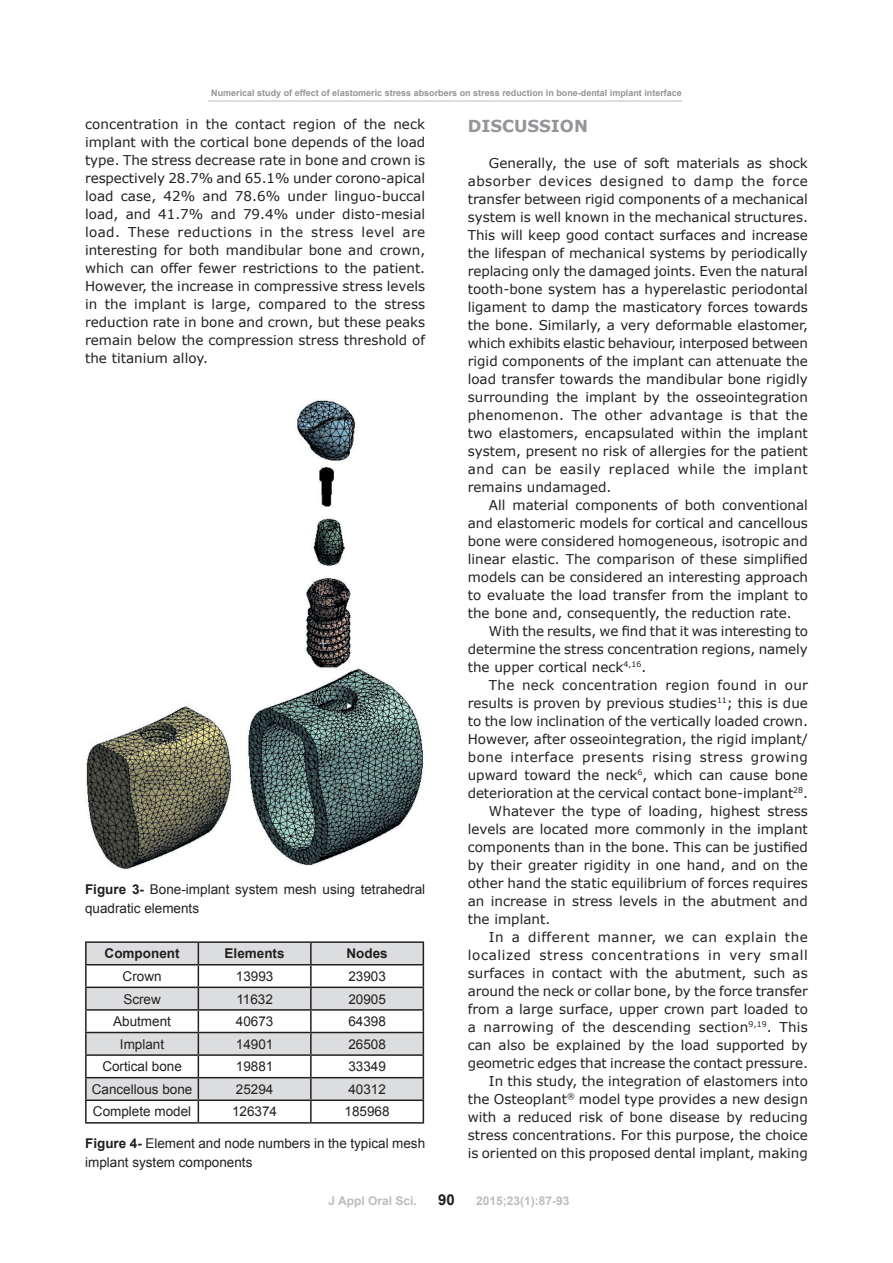
<style>
.page{position:relative;width:893px;height:1263px;background:#fff}
.page>*{position:absolute;margin:0;border:0;box-sizing:border-box;transform-origin:0 0}
.t1{font:700 16.5px "Verdana";color:#939598}
.t2{font:700 15px "Arial";color:#231f20}
.t3{font:13.5px/18px "Verdana";color:#231f20;text-align:justify}
.t4{font:13.5px/19.5px "Arial";color:#231f20}
.t5{font:13.5px "Verdana";letter-spacing:.02em;color:#231f20}
.t6{font:13.5px "Verdana";letter-spacing:.04em;color:#231f20}
.t7{font:13.5px "Verdana";letter-spacing:.05em;color:#231f20}
.t8{font:700 13.5px "Arial";color:#231f20}
.t9{font:700 12px "Arial";color:#bcbdc0}
.t10{font:700 9px "Arial";color:#939598}
.s1{font-weight:700}
</style>
<div class="page">
<hr style="left:208px;top:100px;width:474px;height:1px;background:#dcdddf">
<svg style="left:87px;top:943px;width:336px;height:156px;fill:#dcdddf"></svg>
<hr style="left:85px;top:941px;width:113px;height:2px;background:#231f20">
<hr style="left:85px;top:943px;width:2px;height:21px;background:#231f20">
<hr style="left:198px;top:941px;width:113px;height:2px;background:#231f20">
<hr style="left:311px;top:941px;width:113px;height:2px;background:#231f20">
<hr style="left:310px;top:943px;width:2px;height:21px;background:#231f20">
<hr style="left:85px;top:964px;width:113px;height:1px;background:#231f20">
<hr style="left:85px;top:965px;width:2px;height:21px;background:#231f20">
<hr style="left:198px;top:964px;width:113px;height:1px;background:#231f20">
<hr style="left:311px;top:964px;width:113px;height:1px;background:#231f20">
<hr style="left:310px;top:965px;width:2px;height:21px;background:#231f20">
<hr style="left:85px;top:986px;width:113px;height:2px;background:#231f20">
<hr style="left:85px;top:988px;width:2px;height:21px;background:#231f20">
<hr style="left:198px;top:986px;width:113px;height:2px;background:#231f20">
<hr style="left:311px;top:986px;width:113px;height:2px;background:#231f20">
<hr style="left:310px;top:988px;width:2px;height:21px;background:#231f20">
<hr style="left:85px;top:1009px;width:113px;height:2px;background:#231f20">
<hr style="left:85px;top:1011px;width:2px;height:21px;background:#231f20">
<hr style="left:198px;top:1009px;width:113px;height:2px;background:#231f20">
<hr style="left:311px;top:1009px;width:113px;height:2px;background:#231f20">
<hr style="left:310px;top:1011px;width:2px;height:21px;background:#231f20">
<hr style="left:85px;top:1032px;width:113px;height:1px;background:#231f20">
<hr style="left:85px;top:1033px;width:2px;height:21px;background:#231f20">
<hr style="left:198px;top:1032px;width:113px;height:1px;background:#231f20">
<hr style="left:311px;top:1032px;width:113px;height:1px;background:#231f20">
<hr style="left:310px;top:1033px;width:2px;height:21px;background:#231f20">
<hr style="left:85px;top:1054px;width:113px;height:2px;background:#231f20">
<hr style="left:85px;top:1056px;width:2px;height:21px;background:#231f20">
<hr style="left:198px;top:1054px;width:113px;height:2px;background:#231f20">
<hr style="left:311px;top:1054px;width:113px;height:2px;background:#231f20">
<hr style="left:310px;top:1056px;width:2px;height:21px;background:#231f20">
<hr style="left:85px;top:1077px;width:113px;height:1px;background:#231f20">
<hr style="left:85px;top:1078px;width:2px;height:21px;background:#231f20">
<hr style="left:198px;top:1077px;width:113px;height:1px;background:#231f20">
<hr style="left:311px;top:1077px;width:113px;height:1px;background:#231f20">
<hr style="left:310px;top:1078px;width:2px;height:21px;background:#231f20">
<hr style="left:85px;top:1099px;width:113px;height:2px;background:#231f20">
<hr style="left:85px;top:1101px;width:2px;height:21px;background:#231f20">
<hr style="left:198px;top:1099px;width:113px;height:2px;background:#231f20">
<svg style="left:198px;top:943px;width:1px;height:179px"></svg>
<hr style="left:311px;top:1099px;width:113px;height:2px;background:#231f20">
<hr style="left:310px;top:1101px;width:2px;height:21px;background:#231f20">
<svg style="left:423px;top:943px;width:1px;height:179px"></svg>
<hr style="left:85px;top:1122px;width:113px;height:1px;background:#231f20">
<hr style="left:198px;top:1122px;width:113px;height:1px;background:#231f20">
<hr style="left:311px;top:1122px;width:113px;height:1px;background:#231f20">
<img style="left:86px;top:400px;width:337px;height:469px">
<p class="t10" style="left:211px;top:87px;width:472px">Numerical study of effect of elastomeric stress absorbers on stress reduction in bone-dental implant interface</p>
<p class="t3" style="left:85px;top:115px;width:342px">concentration in the contact region of the neck implant with the cortical bone depends of the load type. The stress decrease rate in bone and crown is respectively 28.7% and 65.1% under corono-apical load case, 42% and 78.6% under linguo-buccal load, and 41.7% and 79.4% under disto-mesial load. These reductions in the stress level are interesting for both mandibular bone and crown, which can offer fewer restrictions to the patient.<br>However, the increase in compressive stress levels in the implant is large, compared to the stress reduction rate in bone and crown, but these peaks remain below the compression stress threshold of the titanium alloy.</p>
<p class="t1" style="left:468px;top:114px;width:122px">DISCUSSION</p>
<p class="t3" style="left:468px;top:154px;width:342px;text-indent:21px">Generally, the use of soft materials as shock absorber devices designed to damp the force transfer between rigid components of a mechanical system is well known in the mechanical structures.<br>This will keep good contact surfaces and increase the lifespan of mechanical systems by periodically replacing only the damaged joints. Even the natural tooth-bone system has a hyperelastic periodontal ligament to damp the masticatory forces towards the bone. Similarly, a very deformable elastomer, which exhibits elastic behaviour, interposed between rigid components of the implant can attenuate the load transfer towards the mandibular bone rigidly surrounding the implant by the osseointegration phenomenon. The other advantage is that the two elastomers, encapsulated within the implant system, present no risk of allergies for the patient and can be easily replaced while the implant remains undamaged.</p>
<p class="t3" style="left:468px;top:496px;width:342px;text-indent:21px">All material components of both conventional and elastomeric models for cortical and cancellous bone were considered homogeneous, isotropic and linear elastic. The comparison of these simplified models can be considered an interesting approach to evaluate the load transfer from the implant to the bone and, consequently, the reduction rate.</p>
<p class="t3" style="left:468px;top:621px;width:342px;text-indent:21px">With the results, we find that it was interesting to determine the stress concentration regions, namely the upper cortical neck<sup>4,16</sup>.</p>
<p class="t5" style="left:489px;top:675px;width:320px">The neck concentration region found in our</p>
<p class="t3" style="left:468px;top:694px;width:342px">results is proven by previous studies<sup>11</sup>; this is due</p>
<p class="t3" style="left:468px;top:712px;width:342px">to the low inclination of the vertically loaded crown.</p>
<p class="t3" style="left:468px;top:730px;width:342px">However, after osseointegration, the rigid implant/</p>
<p class="t6" style="left:468px;top:747px;width:342px">bone interface presents rising stress growing</p>
<p class="t3" style="left:468px;top:766px;width:342px">upward toward the neck<sup>6</sup>, which can cause bone</p>
<p class="t3" style="left:468px;top:784px;width:342px">deterioration at the cervical contact bone-implant<sup>28</sup>.</p>
<p class="t3" style="left:489px;top:802px;width:320px">Whatever the type of loading, highest stress</p>
<p class="t3" style="left:468px;top:820px;width:342px">levels are located more commonly in the implant</p>
<p class="t3" style="left:468px;top:838px;width:342px">components than in the bone. This can be justified</p>
<p class="t3" style="left:468px;top:856px;width:342px">by their greater rigidity in one hand, and on the</p>
<p class="t3" style="left:468px;top:874px;width:342px">other hand the static equilibrium of forces requires</p>
<p class="t3" style="left:468px;top:892px;width:342px">an increase in stress levels in the abutment and</p>
<p class="t3" style="left:468px;top:910px;width:84px">the implant.</p>
<p class="t6" style="left:489px;top:927px;width:320px">In a different manner, we can explain the</p>
<p class="t7" style="left:468px;top:945px;width:342px">localized stress concentrations in very small</p>
<p class="t3" style="left:468px;top:964px;width:342px">surfaces in contact with the abutment, such as</p>
<p class="t3" style="left:468px;top:982px;width:342px">around the neck or collar bone, by the force transfer</p>
<p class="t3" style="left:468px;top:1000px;width:342px">from a large surface, upper crown part loaded to</p>
<p class="t5" style="left:468px;top:1017px;width:342px">a narrowing of the descending section<sup>9,19</sup>. This</p>
<p class="t3" style="left:468px;top:1036px;width:342px">can also be explained by the load supported by</p>
<p class="t3" style="left:468px;top:1054px;width:342px">geometric edges that increase the contact pressure.</p>
<p class="t3" style="left:489px;top:1072px;width:320px">In this study, the integration of elastomers into</p>
<p class="t3" style="left:468px;top:1090px;width:342px">the Osteoplant<sup>®</sup> model type provides a new design</p>
<p class="t3" style="left:468px;top:1108px;width:342px">with a reduced risk of bone disease by reducing</p>
<p class="t3" style="left:468px;top:1126px;width:342px">stress concentrations. For this purpose, the choice</p>
<p class="t3" style="left:468px;top:1144px;width:342px">is oriented on this proposed dental implant, making</p>
<p class="t4" style="left:85px;top:880px;width:342px"><span class="s1">Figure 3-</span> Bone-implant system mesh using tetrahedral quadratic elements</p>
<p class="t8" style="left:105px;top:945px;width:76px">Component</p>
<p class="t8" style="left:225px;top:945px;width:62px">Elements</p>
<p class="t8" style="left:346px;top:945px;width:43px">Nodes</p>
<p class="t4" style="left:123px;top:966px;width:41px">Crown</p>
<p class="t4" style="left:236px;top:966px;width:39px">13993</p>
<p class="t4" style="left:348px;top:966px;width:39px">23903</p>
<p class="t4" style="left:123px;top:989px;width:39px">Screw</p>
<p class="t4" style="left:236px;top:989px;width:38px">11632</p>
<p class="t4" style="left:348px;top:989px;width:39px">20905</p>
<p class="t4" style="left:113px;top:1012px;width:59px">Abutment</p>
<p class="t4" style="left:236px;top:1012px;width:39px">40673</p>
<p class="t4" style="left:348px;top:1012px;width:39px">64398</p>
<p class="t4" style="left:120px;top:1034px;width:46px">Implant</p>
<p class="t4" style="left:236px;top:1034px;width:39px">14901</p>
<p class="t4" style="left:348px;top:1034px;width:39px">26508</p>
<p class="t4" style="left:102px;top:1057px;width:81px">Cortical bone</p>
<p class="t4" style="left:236px;top:1057px;width:39px">19881</p>
<p class="t4" style="left:348px;top:1057px;width:39px">33349</p>
<p class="t4" style="left:92px;top:1079px;width:102px">Cancellous bone</p>
<p class="t4" style="left:236px;top:1079px;width:39px">25294</p>
<p class="t4" style="left:348px;top:1079px;width:39px">40312</p>
<p class="t4" style="left:93px;top:1102px;width:100px">Complete model</p>
<p class="t4" style="left:232px;top:1102px;width:47px">126374</p>
<p class="t4" style="left:345px;top:1102px;width:47px">185968</p>
<p class="t4" style="left:85px;top:1133px;width:342px"><span class="s1">Figure 4-</span> Element and node numbers in the typical mesh implant system components</p>
<p class="t9" style="left:328px;top:1193px;width:90px">J Appl Oral Sci.</p>
<p class="t2" style="left:438px;top:1190px;width:18px">90</p>
<p class="t9" style="left:476px;top:1193px;width:95px">2015;23(1):87-93</p>
</div>
